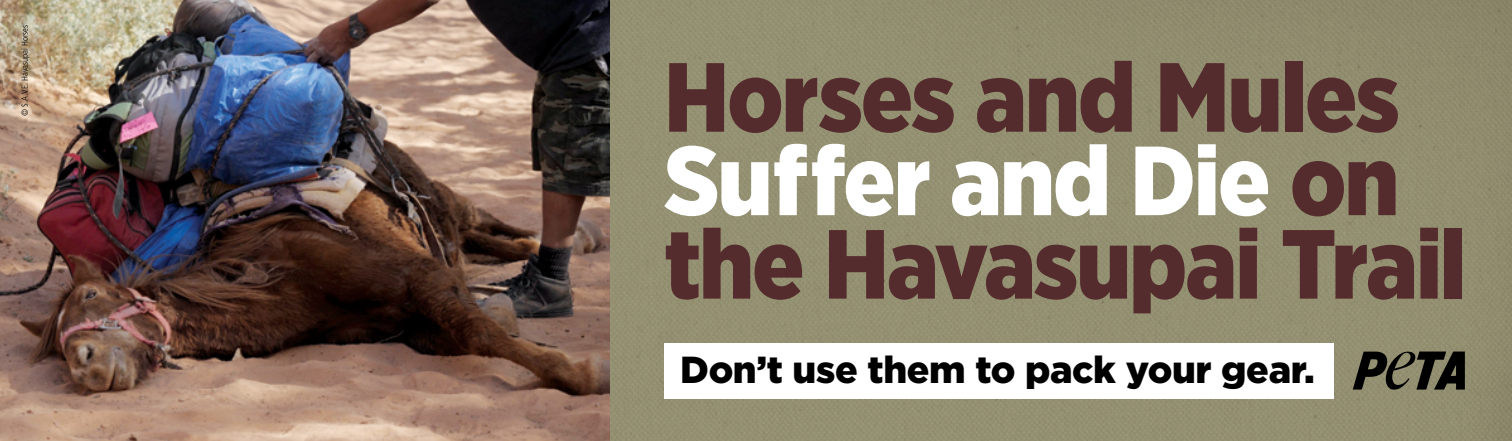
<style>
.page{position:relative;width:1512px;height:441px;background:#fff}
.page>*{position:absolute;margin:0;border:0;box-sizing:border-box;transform-origin:0 0}
.t1{font:900 98px/83.5px "Gotham Narrow";letter-spacing:-.02em;color:#552c2d}
.t2{font:900 37.62px "Gotham";letter-spacing:-.01em;color:#000}
.t3{font:300 condensed 8.75px "Frutiger LT Std";color:#000}
.s1{color:#fff}
</style>
<div class="page">
<div style="left:499px;top:0;width:1013px;height:441px;background:#938f71"></div>
<img style="left:0;top:0;width:610px;height:441px">
<div style="left:664px;top:343px;width:670px;height:55px;background:#fff"></div>
<svg style="left:1353px;top:351px;width:112px;height:39px"></svg>
<p class="t3" style="left:20px;top:116px;width:92px;rotate:-90deg">© S.A.V.E. Havasupai Horses</p>
<p class="t1" style="left:664px;top:54px;width:804px">Horses and Mules<br><span class="s1">Suffer and Die</span> on the Havasupai Trail</p>
<p class="t2" style="left:680px;top:348px;width:636px">Don’t use them to pack your gear.</p>
</div>
